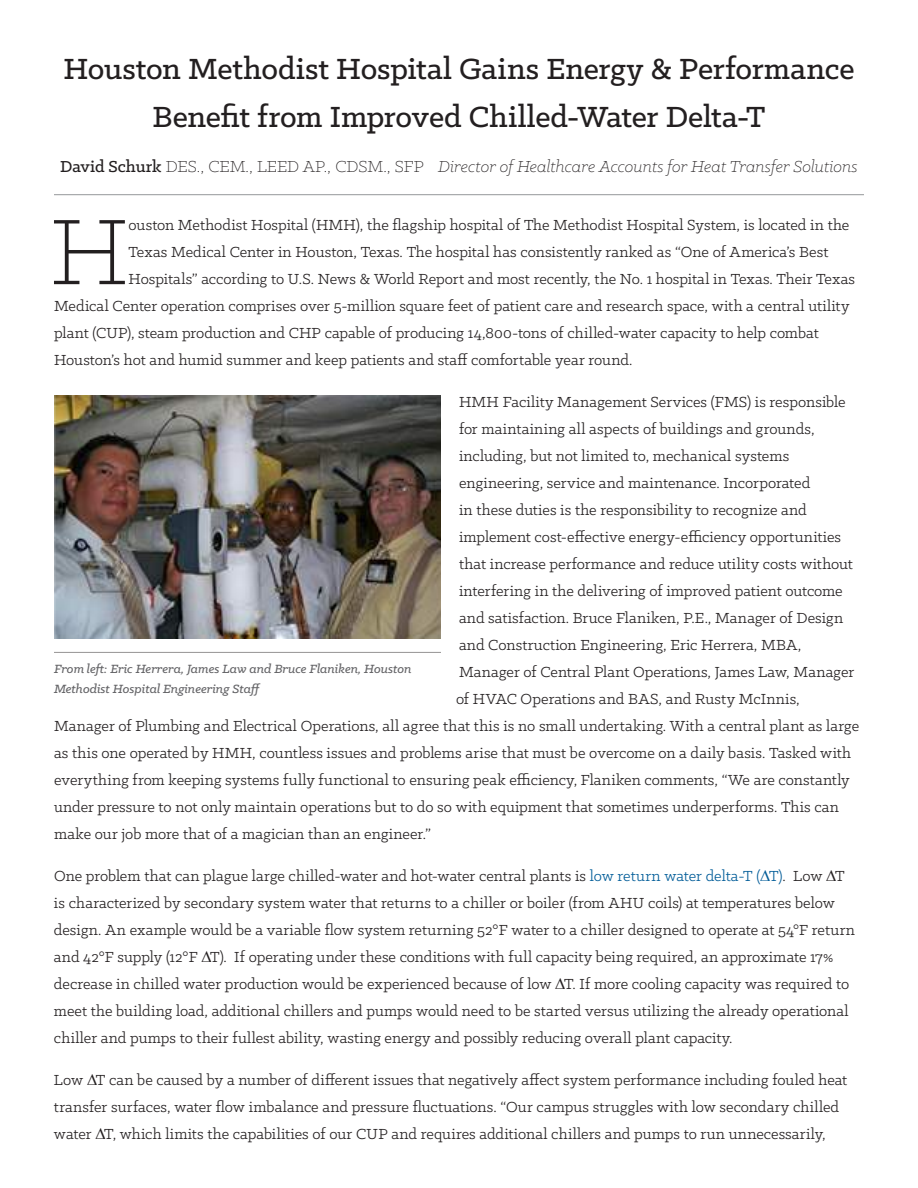
<style>
.page{position:relative;width:918px;height:1188px;background:#fff}
.page>*{position:absolute;margin:0;border:0;box-sizing:border-box;transform-origin:0 0}
.t1{font:300 105.15px "Klinic Slab";color:#231f20}
.t2{font:500 33px/48px "Klinic Slab";letter-spacing:-.005em;color:#231f20;text-align:center}
.t3{font:italic 300 18px "Klinic Slab";color:#231f20}
.t4{font:16.5px/27px "Klinic Slab";letter-spacing:.005em;color:#231f20}
.t5{font:italic 500 13.5px/19.5px "Klinic Slab";color:#636366}
.s1{font-weight:500;font-style:normal}
.s2{font-style:normal}
.s3{color:#005c98}
</style>
<div class="page">
<img style="left:55px;top:396px;width:386px;height:243px">
<hr style="left:54px;top:652px;width:387px;height:1px;background:#231f20">
<hr style="left:54px;top:194px;width:810px;height:1px;background:#95979a">
<h2 class="t2" style="left:63px;top:44px;width:793px">Houston Methodist Hospital Gains Energy &amp; Performance<br>Benefit from Improved Chilled-Water Delta-T</h2>
<p class="t3" style="left:60px;top:155px;width:799px"><span class="s1">David Schurk</span> <span class="s2">DES., CEM., LEED AP., CDSM., SFP</span> Director of Healthcare Accounts for Heat Transfer Solutions</p>
<h1 class="t1" style="left:50px;top:186px;width:80px">H</h1>
<p class="t4" style="left:129px;top:211px;width:722px">ouston Methodist Hospital (HMH), the flagship hospital of The Methodist Hospital System, is located in the</p>
<p class="t4" style="left:129px;top:238px;width:701px">Texas Medical Center in Houston, Texas. The hospital has consistently ranked as “One of America’s Best</p>
<p class="t4" style="left:129px;top:265px;width:728px">Hospitals” according to U.S. News &amp; World Report and most recently, the No. 1 hospital in Texas. Their Texas</p>
<p class="t4" style="left:54px;top:292px;width:797px">Medical Center operation comprises over 5-million square feet of patient care and research space, with a central utility</p>
<p class="t4" style="left:54px;top:319px;width:766px">plant (CUP), steam production and CHP capable of producing 14,800-tons of chilled-water capacity to help combat</p>
<p class="t4" style="left:54px;top:346px;width:580px">Houston’s hot and humid summer and keep patients and staff comfortable year round.</p>
<p class="t4" style="left:459px;top:388px;width:388px">HMH Facility Management Services (FMS) is responsible</p>
<p class="t4" style="left:459px;top:415px;width:357px">for maintaining all aspects of buildings and grounds,</p>
<p class="t4" style="left:459px;top:442px;width:332px">including, but not limited to, mechanical systems</p>
<p class="t4" style="left:459px;top:469px;width:353px">engineering, service and maintenance. Incorporated</p>
<p class="t4" style="left:459px;top:496px;width:349px">in these duties is the responsibility to recognize and</p>
<p class="t4" style="left:459px;top:523px;width:384px">implement cost-effective energy-efficiency opportunities</p>
<p class="t4" style="left:459px;top:550px;width:395px">that increase performance and reduce utility costs without</p>
<p class="t4" style="left:459px;top:577px;width:385px">interfering in the delivering of improved patient outcome</p>
<p class="t4" style="left:459px;top:604px;width:386px">and satisfaction. Bruce Flaniken, P.E., Manager of Design</p>
<p class="t4" style="left:459px;top:631px;width:344px">and Construction Engineering, Eric Herrera, MBA,</p>
<p class="t4" style="left:459px;top:658px;width:397px">Manager of Central Plant Operations, James Law, Manager</p>
<p class="t4" style="left:456px;top:685px;width:345px">of HVAC Operations and BAS, and Rusty McInnis,</p>
<p class="t4" style="left:54px;top:712px;width:807px">Manager of Plumbing and Electrical Operations, all agree that this is no small undertaking. With a central plant as large</p>
<p class="t4" style="left:54px;top:739px;width:799px">as this one operated by HMH, countless issues and problems arise that must be overcome on a daily basis. Tasked with</p>
<p class="t4" style="left:54px;top:766px;width:797px">everything from keeping systems fully functional to ensuring peak efficiency, Flaniken comments, “We are constantly</p>
<p class="t4" style="left:54px;top:793px;width:786px">under pressure to not only maintain operations but to do so with equipment that sometimes underperforms. This can</p>
<p class="t4" style="left:54px;top:820px;width:378px">make our job more that of a magician than an engineer.”</p>
<p class="t4" style="left:54px;top:862px;width:802px">One problem that can plague large chilled-water and hot-water central plants is <span class="s3">low return water delta-T (∆T)</span>. Low ∆T is characterized by secondary system water that returns to a chiller or boiler (from AHU coils) at temperatures below design. An example would be a variable flow system returning 52°F water to a chiller designed to operate at 54°F return and 42°F supply (12°F ∆T). If operating under these conditions with full capacity being required, an approximate 17% decrease in chilled water production would be experienced because of low ∆T. If more cooling capacity was required to meet the building load, additional chillers and pumps would need to be started versus utilizing the already operational chiller and pumps to their fullest ability, wasting energy and possibly reducing overall plant capacity.</p>
<p class="t4" style="left:54px;top:1066px;width:795px">Low ∆T can be caused by a number of different issues that negatively affect system performance including fouled heat transfer surfaces, water flow imbalance and pressure fluctuations. “Our campus struggles with low secondary chilled water ∆T, which limits the capabilities of our CUP and requires additional chillers and pumps to run unnecessarily,</p>
<p class="t5" style="left:54px;top:659px;width:359px">From left: Eric Herrera, James Law and Bruce Flaniken, Houston<br>Methodist Hospital Engineering Staff</p>
</div>
